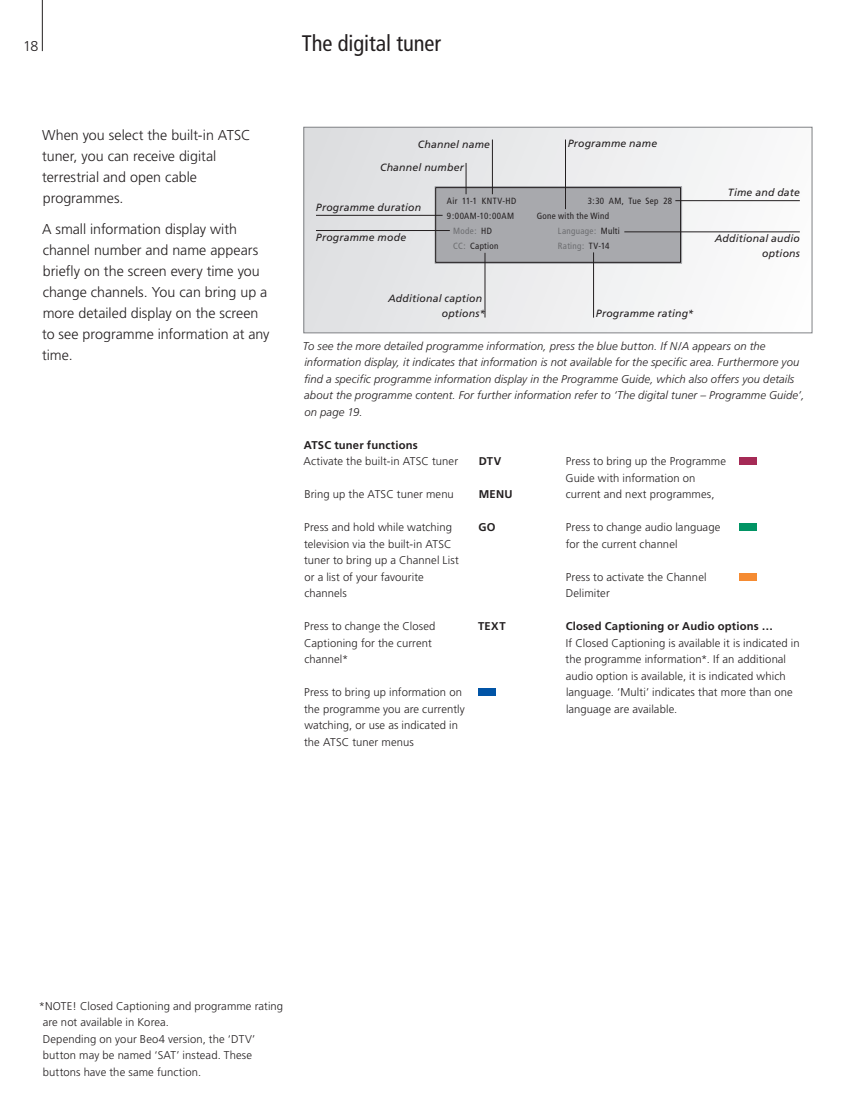
<style>
.page{position:relative;width:859px;height:1110px;background:#fff}
.page>*{position:absolute;margin:0;border:0;box-sizing:border-box;transform-origin:0 0}
.t1{font:condensed 22.5px "Frutiger";letter-spacing:-.005em;color:#231f20}
.t2{font:300 14.25px/21px "Frutiger";color:#231f20}
.t3{font:300 11.25px/16.5px "Frutiger";letter-spacing:.01em;color:#231f20}
.t4{font:italic 300 11.25px/16.5px "Frutiger";letter-spacing:.01em;color:#231f20}
.t5{font:700 11.25px "Frutiger";letter-spacing:.015em;color:#231f20}
.t6{font:italic 10.5px/15px "Frutiger";letter-spacing:.015em;color:#231f20;text-align:right}
.t7{font:condensed 9px "Frutiger";letter-spacing:.035em;color:#231f20}
.t8{font:condensed 9px "Frutiger";letter-spacing:.03em;color:#6c6d70}
.s1{color:#231f20}
.s2{color:#6c6d70}
</style>
<div class="page">
<div style="left:478px;top:689px;width:17px;height:7px;background:#0154a6"></div>
<div style="left:740px;top:458px;width:17px;height:7px;background:#a52a56"></div>
<div style="left:740px;top:524px;width:17px;height:7px;background:#019464"></div>
<div style="left:740px;top:573px;width:17px;height:8px;background:#f58b32"></div>
<div style="left:304px;top:127px;width:508px;height:206px;background:linear-gradient(to right,#dddee1,#fafafb)"></div>
<div style="left:435px;top:187px;width:247px;height:76px;background:#a8a9ad"></div>
<div style="left:435px;top:186px;width:247px;height:78px;border:1px solid #a8a9ad"></div>
<div style="left:435px;top:187px;width:246px;height:75px;border:1px solid #231f20"></div>
<hr style="left:492px;top:140px;width:1px;height:54px;background:#231f20">
<hr style="left:466px;top:163px;width:1px;height:31px;background:#231f20">
<hr style="left:565px;top:140px;width:1px;height:69px;background:#231f20">
<hr style="left:316px;top:215px;width:127px;height:1px;background:#231f20">
<hr style="left:316px;top:230px;width:134px;height:1px;background:#231f20">
<hr style="left:675px;top:200px;width:125px;height:1px;background:#231f20">
<hr style="left:624px;top:232px;width:176px;height:1px;background:#231f20">
<hr style="left:593px;top:252px;width:1px;height:66px;background:#231f20">
<hr style="left:485px;top:253px;width:1px;height:64px;background:#231f20">
<div style="left:304px;top:127px;width:508px;height:206px;border:1px solid #808285"></div>
<hr style="left:42px;top:0;width:1px;height:51px;background:#231f20">
<p class="t2" style="left:23px;top:36px;width:17px">18</p>
<p class="t2" style="left:42px;top:124px;width:210px">When you select the built-in ATSC tuner, you can receive digital terrestrial and open cable programmes.</p>
<p class="t2" style="left:42px;top:219px;width:229px">A small information display with channel number and name appears briefly on the screen every time you change channels. You can bring up a more detailed display on the screen to see programme information at any time.</p>
<h1 class="t1" style="left:302px;top:30px;width:141px">The digital tuner</h1>
<p class="t6" style="left:418px;top:137px;width:74px">Channel name</p>
<p class="t6" style="left:568px;top:136px;width:91px">Programme name</p>
<p class="t6" style="left:380px;top:160px;width:85px">Channel number</p>
<p class="t6" style="left:316px;top:200px;width:107px">Programme duration</p>
<p class="t6" style="left:316px;top:229px;width:92px">Programme mode</p>
<p class="t7" style="left:447px;top:196px;width:71px">Air 11-1 KNTV-HD</p>
<p class="t7" style="left:588px;top:196px;width:86px">3:30 AM, Tue Sep 28</p>
<p class="t7" style="left:447px;top:211px;width:69px">9:00AM-10:00AM</p>
<p class="t7" style="left:537px;top:211px;width:74px">Gone with the Wind</p>
<p class="t8" style="left:453px;top:226px;width:40px">Mode: <span class="s1">HD</span></p>
<p class="t8" style="left:558px;top:226px;width:63px">Language: <span class="s1">Multi</span></p>
<p class="t7" style="left:453px;top:241px;width:47px"><span class="s2">CC:</span> Caption</p>
<p class="t8" style="left:558px;top:241px;width:53px">Rating: <span class="s1">TV-14</span></p>
<p class="t6" style="left:388px;top:291px;width:99px">Additional caption options*</p>
<p class="t6" style="left:596px;top:306px;width:99px">Programme rating*</p>
<p class="t6" style="left:728px;top:185px;width:74px">Time and date</p>
<p class="t6" style="left:715px;top:231px;width:87px">Additional audio options</p>
<p class="t4" style="left:303px;top:337px;width:503px">To see the more detailed programme information, press the blue button. If N/A appears on the information display, it indicates that information is not available for the specific area. Furthermore you find a specific programme information display in the Programme Guide, which also offers you details about the programme content. For further information refer to ‘The digital tuner – Programme Guide’, on page 19.</p>
<p class="t5" style="left:304px;top:438px;width:116px">ATSC tuner functions</p>
<p class="t3" style="left:303px;top:453px;width:156px">Activate the built-in ATSC tuner</p>
<p class="t3" style="left:304px;top:486px;width:151px">Bring up the ATSC tuner menu</p>
<p class="t3" style="left:304px;top:519px;width:156px">Press and hold while watching television via the built-in ATSC tuner to bring up a Channel List or a list of your favourite channels</p>
<p class="t3" style="left:304px;top:618px;width:133px">Press to change the Closed<br>Captioning for the current channel*</p>
<p class="t3" style="left:304px;top:684px;width:162px">Press to bring up information on the programme you are currently watching, or use as indicated in the ATSC tuner menus</p>
<p class="t5" style="left:479px;top:455px;width:24px">DTV</p>
<p class="t5" style="left:479px;top:488px;width:36px">MENU</p>
<p class="t5" style="left:478px;top:521px;width:19px">GO</p>
<p class="t5" style="left:478px;top:620px;width:29px">TEXT</p>
<p class="t3" style="left:565px;top:453px;width:162px">Press to bring up the Programme<br>Guide with information on current and next programmes,</p>
<p class="t3" style="left:566px;top:519px;width:156px">Press to change audio language for the current channel</p>
<p class="t3" style="left:566px;top:568px;width:142px">Press to activate the Channel<br>Delimiter</p>
<p class="t5" style="left:566px;top:620px;width:209px">Closed Captioning or Audio options …</p>
<p class="t3" style="left:566px;top:634px;width:236px">If Closed Captioning is available it is indicated in the programme information*. If an additional audio option is available, it is indicated which language. ‘Multi’ indicates that more than one language are available.</p>
<p class="t3" style="left:43px;top:997px;width:242px;text-indent:-4px">*NOTE! Closed Captioning and programme rating are not available in Korea.<br>Depending on your Beo4 version, the ‘DTV’ button may be named ‘SAT’ instead. These buttons have the same function.</p>
</div>
